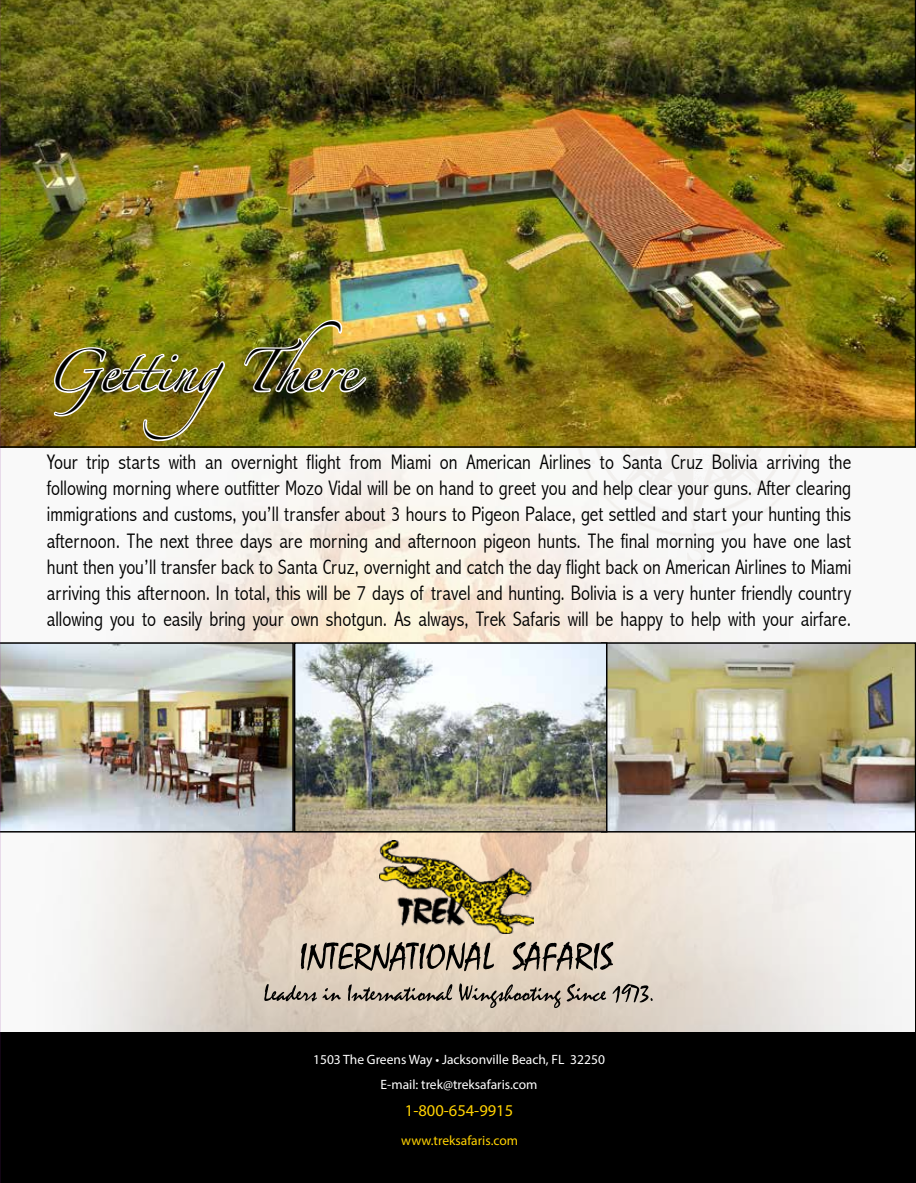
<style>
.page{position:relative;width:916px;height:1183px;background:#fff}
.page>*{position:absolute;margin:0;border:0;box-sizing:border-box;transform-origin:0 0}
.t1{font:37.5px "Zapfino";color:#000}
.t2{font:300 condensed 21px/26.2px "Abadi";color:#000;text-align:justify}
.t3{font:16.5px "Myriad Pro";color:#ffd200}
.t4{font:13.5px/24px "Myriad Pro";color:#fff;text-align:center}
.t5{font:13.5px "Myriad Pro";color:#ffd200}
</style>
<div class="page">
<svg style="left:915px;top:206px;width:1px;height:557px"></svg>
<img style="left:0;top:0;width:915px;height:1182px">
<h1 class="t1" style="left:45px;top:355px;width:312px">GettingThere</h1>
<p class="t2" style="left:47px;top:448px;width:805px">Your trip starts with an overnight flight from Miami on American Airlines to Santa Cruz Bolivia arriving the following morning where outfitter Mozo Vidal will be on hand to greet you and help clear your guns. After clearing immigrations and customs, you’ll transfer about 3 hours to Pigeon Palace, get settled and start your hunting this afternoon. The next three days are morning and afternoon pigeon hunts. The final morning you have one last hunt then you’ll transfer back to Santa Cruz, overnight and catch the day flight back on American Airlines to Miami arriving this afternoon. In total, this will be 7 days of travel and hunting. Bolivia is a very hunter friendly country allowing you to easily bring your own shotgun. As always, Trek Safaris will be happy to help with your airfare.</p>
<p class="t4" style="left:313px;top:1047px;width:293px">1503 The Greens Way • Jacksonville Beach, FL 32250<br>E-mail: trek@treksafaris.com</p>
<p class="t3" style="left:404px;top:1099px;width:110px">1-800-654-9915</p>
<p class="t5" style="left:401px;top:1131px;width:118px">www.treksafaris.com</p>
</div>
